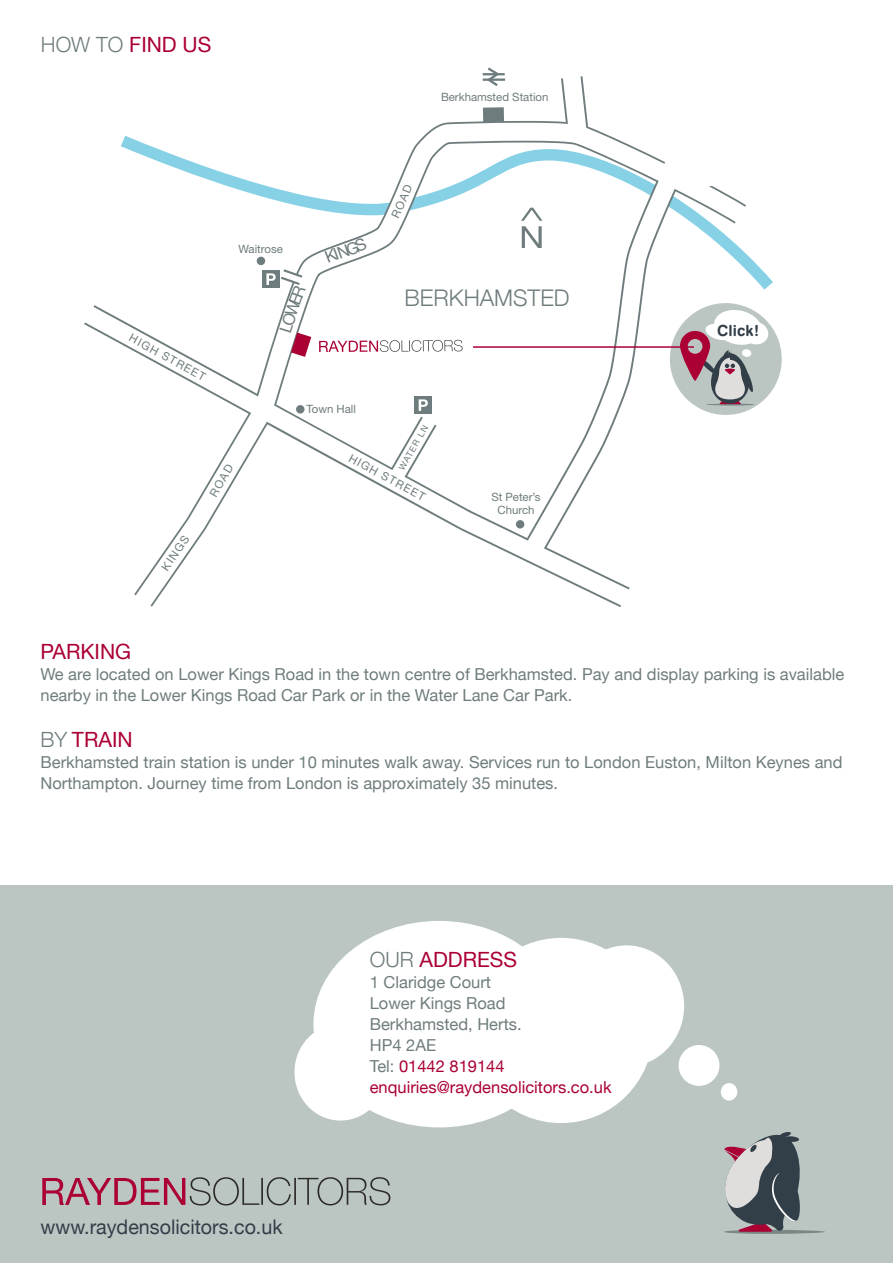
<style>
.page{position:relative;width:893px;height:1263px;background:#fff}
.page>*{position:absolute;margin:0;border:0;box-sizing:border-box;transform-origin:0 0}
.t1{font:300 22.95px "Helvetica Neue";color:#6f7c7d}
.t2{font:21px "Helvetica Neue";color:#ab0033}
.t3{font:20.1px "Helvetica Neue";color:#323e48}
.t4{font:16.5px/21px "Helvetica Neue";color:#6f7c7d}
.t5{font:15.3px "Swiss 721 BT Bold Rounded";letter-spacing:.005em;color:#323e48}
.t6{font:11.4px/13.6px "Helvetica Neue";color:#6f7c7d;text-align:center}
.t7{font:8.85px "Helvetica Neue";color:#6f7c7d}
.s1{font-weight:300;color:#6f7c7d}
.s2{color:#ab0033}
</style>
<div class="page">
<svg style="left:121px;top:136px;width:652px;height:154px"></svg>
<div style="left:0;top:886px;width:893px;height:377px;background:#bbc6c3"></div>
<svg style="left:42px;top:1177px;width:217px;height:28px"></svg>
<hr style="left:261px;top:1178px;width:2px;height:27px;background:#2d2a26">
<svg style="left:267px;top:1177px;width:24px;height:28px"></svg>
<hr style="left:294px;top:1178px;width:2px;height:27px;background:#2d2a26">
<svg style="left:298px;top:1177px;width:92px;height:28px"></svg>
<svg style="left:724px;top:1132px;width:101px;height:102px"></svg>
<div style="left:483px;top:107px;width:21px;height:15px;background:#6f7c7d"></div>
<hr style="left:483px;top:73px;width:22px;height:2px;background:#6f7c7d">
<hr style="left:483px;top:78px;width:22px;height:3px;background:#6f7c7d">
<svg style="left:487px;top:67px;width:11px;height:19px"></svg>
<svg style="left:133px;top:123px;width:618px;height:484px"></svg>
<svg style="left:522px;top:169px;width:157px;height:392px"></svg>
<svg style="left:561px;top:76px;width:28px;height:68px"></svg>
<svg style="left:390px;top:399px;width:47px;height:84px"></svg>
<svg style="left:319px;top:340px;width:144px;height:12px"></svg>
<div style="left:670px;top:303px;width:112px;height:112px;background:#bbc6c3;border-radius:50%"></div>
<svg style="left:680px;top:308px;width:89px;height:97px"></svg>
<hr style="left:473px;top:346px;width:221px;height:2px;background:#ab0033">
<div style="left:296px;top:405px;width:8px;height:8px;background:#6f7c7d;border-radius:50%"></div>
<div style="left:516px;top:520px;width:8px;height:8px;background:#6f7c7d;border-radius:50%"></div>
<div style="left:262px;top:270px;width:18px;height:18px;background:#6f7c7d"></div>
<div style="left:257px;top:257px;width:8px;height:8px;background:#6f7c7d;border-radius:50%"></div>
<div style="left:313px;top:921px;width:252px;height:206px;background:#fff;border-radius:50%"></div>
<div style="left:469px;top:938px;width:184px;height:185px;background:#fff;border-radius:50%"></div>
<div style="left:569px;top:945px;width:115px;height:122px;background:#fff;border-radius:50%"></div>
<div style="left:294px;top:1024px;width:93px;height:96px;background:#fff;border-radius:50%"></div>
<div style="left:679px;top:1045px;width:40px;height:41px;background:#fff;border-radius:50%"></div>
<div style="left:721px;top:1083px;width:16px;height:17px;background:#fff;border-radius:50%"></div>
<svg style="left:266px;top:269px;width:45px;height:88px"></svg>
<svg style="left:325px;top:248px;width:13px;height:15px"></svg>
<svg style="left:391px;top:184px;width:21px;height:34px"></svg>
<p class="t2" style="left:41px;top:29px;width:172px"><span class="s1">HOW TO</span> FIND US</p>
<p class="t6" style="left:441px;top:90px;width:109px">Berkhamsted Station</p>
<p class="t6" style="left:238px;top:242px;width:46px">Waitrose</p>
<p class="t6" style="left:134px;top:330px;width:86px;rotate:29deg">HIGH STREET</p>
<p class="t6" style="left:158px;top:565px;width:41px;rotate:-55deg">KINGS</p>
<p class="t6" style="left:207px;top:492px;width:37px;rotate:-60deg">ROAD</p>
<p class="t4" style="left:331px;top:246px;width:35px;rotate:-20deg">INGS</p>
<h1 class="t1" style="left:405px;top:279px;width:167px">BERKHAMSTED</h1>
<p class="t6" style="left:306px;top:402px;width:51px">Town Hall</p>
<p class="t7" style="left:396px;top:466px;width:51px;rotate:-60deg">WATER LN</p>
<p class="t6" style="left:353px;top:451px;width:86px;rotate:29deg">HIGH STREET</p>
<p class="t6" style="left:491px;top:489px;width:51px">St Peter’s<br>Church</p>
<p class="t5" style="left:717px;top:321px;width:44px">Click!</p>
<p class="t2" style="left:41px;top:637px;width:92px">PARKING</p>
<p class="t4" style="left:41px;top:665px;width:805px">We are located on Lower Kings Road in the town centre of Berkhamsted. Pay and display parking is available nearby in the Lower Kings Road Car Park or in the Water Lane Car Park.</p>
<p class="t2" style="left:41px;top:725px;width:94px"><span class="s1">BY</span> TRAIN</p>
<p class="t4" style="left:41px;top:753px;width:803px">Berkhamsted train station is under 10 minutes walk away. Services run to London Euston, Milton Keynes and<br>Northampton. Journey time from London is approximately 35 minutes.</p>
<p class="t3" style="left:41px;top:1212px;width:244px">www.raydensolicitors.co.uk</p>
<p class="t2" style="left:370px;top:945px;width:149px"><span class="s1">OUR</span> ADDRESS</p>
<p class="t4" style="left:370px;top:973px;width:243px">1 Claridge Court<br>Lower Kings Road<br>Berkhamsted, Herts.<br>HP4 2AE<br>Tel: <span class="s2">01442 819144 enquiries@raydensolicitors.co.uk</span></p>
</div>
